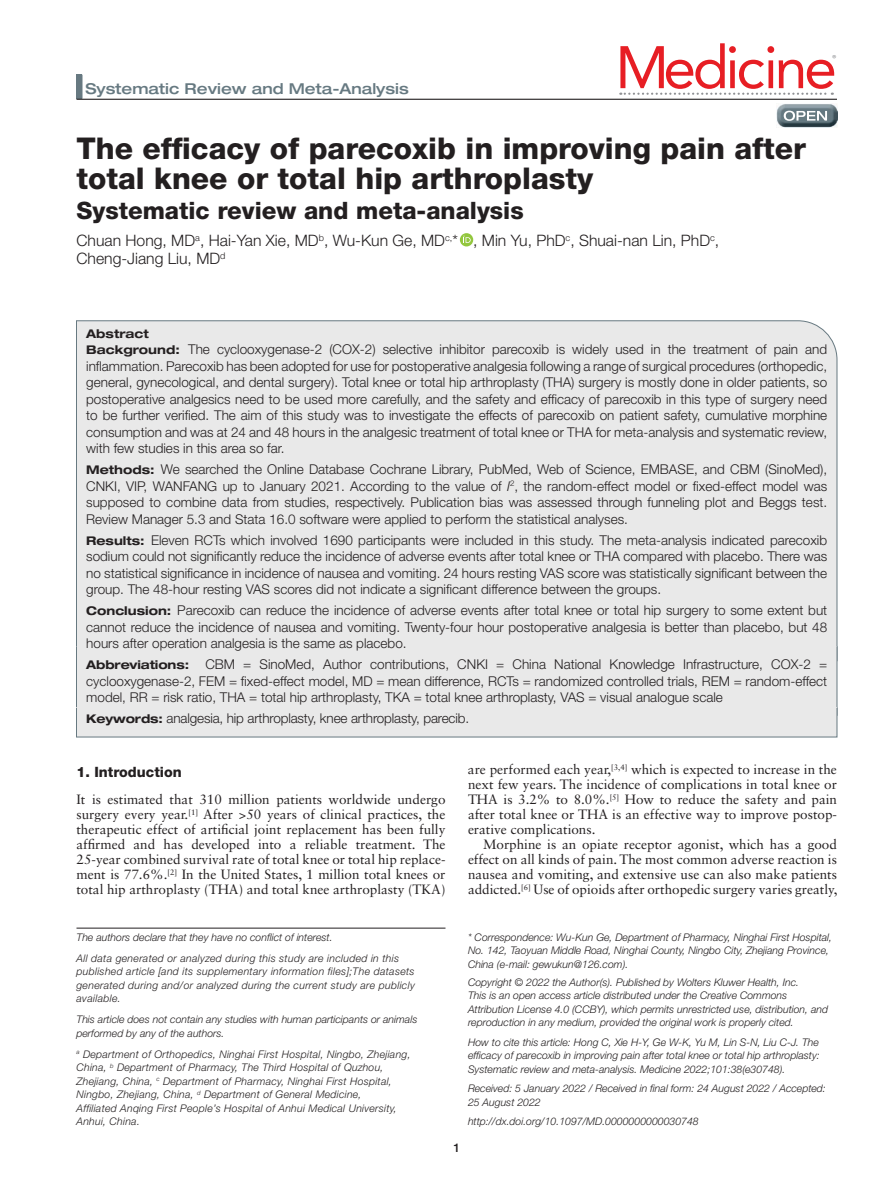
<style>
.page{position:relative;width:891px;height:1188px;background:#fff}
.page>*{position:absolute;margin:0;border:0;box-sizing:border-box;transform-origin:0 0}
.t1{font:59.4px "Avenir";letter-spacing:-.06em;color:#e71e24}
.t2{font:800 30px/30px "Helvetica Neue LT Std";color:#231f20}
.t3{font:800 24px "Helvetica Neue LT Std";color:#231f20}
.t4{font:300 15.75px/18px "Helvetica Neue LT Std";color:#231f20}
.t5{font:500 expanded 15px "Helvetica Neue LT Std";color:#667981}
.t6{font:800 14.25px "Helvetica Neue LT Std";color:#231f20}
.t7{font:300 13.5px/16.5px "Helvetica Neue LT Std";color:#231f20;text-align:justify}
.t8{font:13.5px/15px "Sabon LT Std";color:#231f20;text-align:justify}
.t9{font:700 expanded 12px "Helvetica Neue LT Std";color:#231f20}
.t10{font:500 12px "Helvetica Neue LT Std";color:#231f20}
.t11{font:italic 300 10.5px/13.5px "Helvetica Neue LT Std";color:#231f20}
.t12{font:italic 300 10.5px/13.5px "Helvetica Neue LT Std";letter-spacing:.025em;color:#231f20}
.t13{font:italic 300 10.5px/21px "Helvetica Neue LT Std";letter-spacing:.03em;color:#231f20}
.t14{font:500 10.35px "Akzidenz Grotesk BE";color:#909295}
.s1{font-weight:700;font-stretch:expanded;font-size:12px}
.s2{font-style:italic}
</style>
<div class="page">
<div style="left:76px;top:74px;width:6px;height:25px;background:#677981"></div>
<hr style="left:76px;top:99px;width:761px;height:1px;background:#231f20">
<img style="left:776px;top:104px;width:61px;height:24px">
<svg style="left:784px;top:111px;width:43px;height:10px"></svg>
<svg style="left:620px;top:93px;width:213px;height:2px"></svg>
<div style="left:76px;top:320px;width:762px;height:342px;background:#e9e9e9"></div>
<div style="left:76px;top:646px;width:761px;height:71px;background:#e9e9e9"></div>
<div style="left:76px;top:708px;width:761px;height:29px;background:#e9e9e9"></div>
<div style="left:460px;top:233px;width:13px;height:13px;background:#93c73e;border-radius:50%"></div>
<svg style="left:463px;top:236px;width:8px;height:7px"></svg>
<hr style="left:76px;top:928px;width:370px;height:1px;background:#231f20">
<p class="t5" style="left:86px;top:80px;width:325px">Systematic Review and Meta-Analysis</p>
<h1 class="t1" style="left:615px;top:33px;width:223px">Medicine</h1>
<p class="t14" style="left:832px;top:52px;width:6px">®</p>
<h2 class="t2" style="left:76px;top:134px;width:731px">The efficacy of parecoxib in improving pain after total knee or total hip arthroplasty</h2>
<h3 class="t3" style="left:76px;top:197px;width:449px">Systematic review and meta-analysis</h3>
<p class="t4" style="left:76px;top:231px;width:644px">Chuan Hong, MD<sup>a</sup>, Hai-Yan Xie, MD<sup>b</sup>, Wu-Kun Ge, MD<sup>c,</sup>* , Min Yu, PhD<sup>c</sup>, Shuai-nan Lin, PhD<sup>c</sup>,<br>Cheng-Jiang Liu, MD<sup>d</sup></p>
<p class="t9" style="left:86px;top:326px;width:64px">Abstract</p>
<p class="t7" style="left:86px;top:341px;width:743px"><span class="s1">Background:</span> The cyclooxygenase-2 (COX-2) selective inhibitor parecoxib is widely used in the treatment of pain and inflammation. Parecoxib has been adopted for use for postoperative analgesia following a range of surgical procedures (orthopedic, general, gynecological, and dental surgery). Total knee or total hip arthroplasty (THA) surgery is mostly done in older patients, so postoperative analgesics need to be used more carefully, and the safety and efficacy of parecoxib in this type of surgery need to be further verified. The aim of this study was to investigate the effects of parecoxib on patient safety, cumulative morphine consumption and was at 24 and 48 hours in the analgesic treatment of total knee or THA for meta-analysis and systematic review, with few studies in this area so far.</p>
<p class="t7" style="left:86px;top:461px;width:743px"><span class="s1">Methods:</span> We searched the Online Database Cochrane Library, PubMed, Web of Science, EMBASE, and CBM (SinoMed), CNKI, VIP, WANFANG up to January 2021. According to the value of <span class="s2">I</span><sup>2</sup>, the random-effect model or fixed-effect model was supposed to combine data from studies, respectively. Publication bias was assessed through funneling plot and Beggs test.<br>Review Manager 5.3 and Stata 16.0 software were applied to perform the statistical analyses.</p>
<p class="t7" style="left:86px;top:532px;width:743px"><span class="s1">Results:</span> Eleven RCTs which involved 1690 participants were included in this study. The meta-analysis indicated parecoxib sodium could not significantly reduce the incidence of adverse events after total knee or THA compared with placebo. There was no statistical significance in incidence of nausea and vomiting. 24 hours resting VAS score was statistically significant between the group. The 48-hour resting VAS scores did not indicate a significant difference between the groups.</p>
<p class="t7" style="left:86px;top:602px;width:743px"><span class="s1">Conclusion:</span> Parecoxib can reduce the incidence of adverse events after total knee or total hip surgery to some extent but cannot reduce the incidence of nausea and vomiting. Twenty-four hour postoperative analgesia is better than placebo, but 48 hours after operation analgesia is the same as placebo.</p>
<p class="t7" style="left:86px;top:656px;width:743px"><span class="s1">Abbreviations:</span> CBM = SinoMed, Author contributions, CNKI = China National Knowledge Infrastructure, COX-2 = cyclooxygenase-2, FEM = fixed-effect model, MD = mean difference, RCTs = randomized controlled trials, REM = random-effect model, RR = risk ratio, THA = total hip arthroplasty, TKA = total knee arthroplasty, VAS = visual analogue scale</p>
<p class="t7" style="left:86px;top:710px;width:385px"><span class="s1">Keywords:</span> analgesia, hip arthroplasty, knee arthroplasty, parecib.</p>
<p class="t6" style="left:76px;top:764px;width:107px">1. Introduction</p>
<p class="t8" style="left:76px;top:792px;width:371px">It is estimated that 310 million patients worldwide undergo surgery every year.<sup>[1]</sup> After &gt;50 years of clinical practices, the therapeutic effect of artificial joint replacement has been fully affirmed and has developed into a reliable treatment. The 25-year combined survival rate of total knee or total hip replace&shy;ment is 77.6%.<sup>[2]</sup> In the United States, 1 million total knees or total hip arthroplasty (THA) and total knee arthroplasty (TKA)</p>
<p class="t8" style="left:468px;top:762px;width:371px">are performed each year,<sup>[3,4]</sup> which is expected to increase in the next few years. The incidence of complications in total knee or THA is 3.2% to 8.0%.<sup>[5]</sup> How to reduce the safety and pain after total knee or THA is an effective way to improve postop&shy;erative complications.</p>
<p class="t8" style="left:468px;top:837px;width:371px;text-indent:15px">Morphine is an opiate receptor agonist, which has a good effect on all kinds of pain. The most common adverse reaction is nausea and vomiting, and extensive use can also make patients addicted.<sup>[6]</sup> Use of opioids after orthopedic surgery varies greatly,</p>
<p class="t13" style="left:76px;top:926px;width:324px">The authors declare that they have no conflict of interest.<br>All data generated or analyzed during this study are included in this</p>
<p class="t11" style="left:76px;top:964px;width:340px;text-align:justify">published article [and its supplementary information files];The datasets generated during and/or analyzed during the current study are publicly available.</p>
<p class="t11" style="left:76px;top:1012px;width:342px">This article does not contain any studies with human participants or animals performed by any of the authors.</p>
<p class="t12" style="left:76px;top:1047px;width:336px"><sup>a</sup> Department of Orthopedics, Ninghai First Hospital, Ningbo, Zhejiang, China, <sup>b</sup> Department of Pharmacy, The Third Hospital of Quzhou, Zhejiang, China, <sup>c</sup> Department of Pharmacy, Ninghai First Hospital, Ningbo, Zhejiang, China, <sup>d</sup> Department of General Medicine,<br>Affiliated Anqing First People’s Hospital of Anhui Medical University, Anhui, China.</p>
<p class="t10" style="left:453px;top:1140px;width:8px">1</p>
<p class="t11" style="left:468px;top:930px;width:366px">* Correspondence: Wu-Kun Ge, Department of Pharmacy, Ninghai First Hospital,<br>No. 142, Taoyuan Middle Road, Ninghai County, Ningbo City, Zhejiang Province,<br>China (e-mail: gewukun@126.com).</p>
<p class="t11" style="left:468px;top:975px;width:362px">Copyright © 2022 the Author(s). Published by Wolters Kluwer Health, Inc.<br>This is an open access article distributed under the Creative Commons Attribution License 4.0 (CCBY), which permits unrestricted use, distribution, and reproduction in any medium, provided the original work is properly cited.</p>
<p class="t11" style="left:468px;top:1035px;width:353px;text-align:justify">How to cite this article: Hong C, Xie H-Y, Ge W-K, Yu M, Lin S-N, Liu C-J. The efficacy of parecoxib in improving pain after total knee or total hip arthroplasty:<br>Systematic review and meta-analysis. Medicine 2022;101:38(e30748).</p>
<p class="t11" style="left:468px;top:1081px;width:359px">Received: 5 January 2022 / Received in final form: 24 August 2022 / Accepted:<br>25 August 2022</p>
<p class="t11" style="left:468px;top:1114px;width:232px">http://dx.doi.org/10.1097/MD.0000000000030748</p>
</div>
